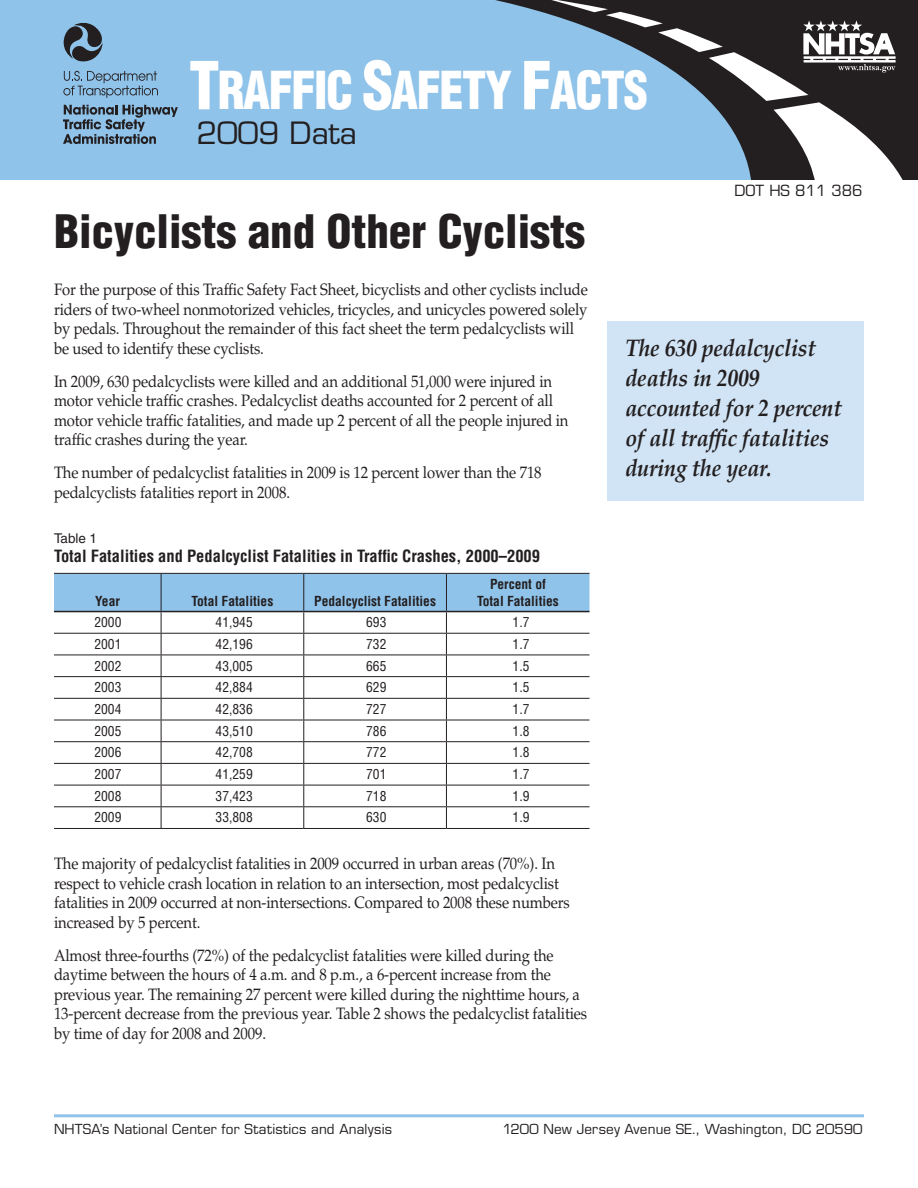
<style>
.page{position:relative;width:918px;height:1188px;background:#fff}
.page>*{position:absolute;margin:0;border:0;box-sizing:border-box;transform-origin:0 0}
.t1{font:900 condensed 51px "Helvetica LT Std";letter-spacing:-.03em;color:#fff;scale:.95 1}
.t2{font:900 condensed 45px "Helvetica LT Std";color:#231f20}
.t3{font:30px "Eurostile LT Std";color:#231f20}
.Pull_Quote{font:italic 700 24px/30px "Palatino LT Std";letter-spacing:-.01em;color:#231f20;scale:.9 1}
.Body{font:16.5px/19.5px "Palatino LT Std";letter-spacing:-.01em;color:#231f20;scale:.9 1}
.Table_Title{font:700 condensed 16.5px "Helvetica LT Std";color:#231f20}
.t4{font:15px "Eurostile LT Std";color:#231f20}
.Table_text{font:condensed 13.5px "Helvetica LT Std";color:#231f20}
.t5{font:13.5px "Eurostile LT Std";letter-spacing:.015em;color:#231f20}
.Table_Head{font:700 condensed 13.5px/16.5px "Helvetica LT Std";color:#231f20;text-align:center}
.Table_Number{font:13.5px "Helvetica LT Std";letter-spacing:-.01em;color:#231f20}
.s1{font-size:64.5px}
</style>
<div class="page">
<hr style="left:54px;top:1114px;width:810px;height:3px;background:#90c3ea">
<div style="left:0;top:0;width:918px;height:180px;background:#90c3ea"></div>
<svg style="left:495px;top:0;width:423px;height:180px"></svg>
<svg style="left:538px;top:0;width:367px;height:180px"></svg>
<svg style="left:63px;top:105px;width:115px;height:39px"></svg>
<svg style="left:63px;top:71px;width:95px;height:27px"></svg>
<svg style="left:63px;top:22px;width:40px;height:40px"></svg>
<div style="left:608px;top:321px;width:256px;height:180px;background:#d1e4f5"></div>
<svg style="left:54px;top:573px;width:536px;height:255px"></svg>
<hr style="left:54px;top:828px;width:107px;height:1px;background:#231f20">
<hr style="left:161px;top:828px;width:143px;height:1px;background:#231f20">
<hr style="left:304px;top:828px;width:142px;height:1px;background:#231f20">
<hr style="left:446px;top:828px;width:144px;height:1px;background:#231f20">
<hr style="left:54px;top:611px;width:107px;height:1px;background:#231f20">
<hr style="left:161px;top:611px;width:143px;height:1px;background:#231f20">
<hr style="left:304px;top:611px;width:142px;height:1px;background:#231f20">
<hr style="left:446px;top:611px;width:144px;height:1px;background:#231f20">
<p class="t1" style="left:189px;top:58px;width:485px"><span class="s1">T</span>RAFFIC <span class="s1">S</span>AFETY <span class="s1">F</span>ACTS</p>
<p class="t3" style="left:196px;top:115px;width:162px">2009 Data</p>
<h1 class="t2" style="left:54px;top:203px;width:533px">Bicyclists and Other Cyclists</h1>
<p class="t4" style="left:734px;top:182px;width:130px">DOT HS 811 386</p>
<p class="Body" style="left:54px;top:280px;width:595px">For the purpose of this Traffic Safety Fact Sheet, bicyclists and other cyclists include riders of two-wheel nonmotorized vehicles, tricycles, and unicycles powered solely by pedals. Throughout the remainder of this fact sheet the term pedalcyclists will be used to identify these cyclists.</p>
<p class="Body" style="left:54px;top:372px;width:573px">In 2009, 630 pedalcyclists were killed and an additional 51,000 were injured in motor vehicle traffic crashes. Pedalcyclist deaths accounted for 2 percent of all motor vehicle traffic fatalities, and made up 2 percent of all the people injured in traffic crashes during the year.</p>
<p class="Body" style="left:54px;top:463px;width:543px">The number of pedalcyclist fatalities in 2009 is 12 percent lower than the 718 pedalcyclists fatalities report in 2008.</p>
<p class="Table_Number" style="left:54px;top:530px;width:45px">Table 1</p>
<p class="Table_Title" style="left:54px;top:546px;width:488px">Total Fatalities and Pedalcyclist Fatalities in Traffic Crashes, 2000–2009</p>
<p class="Table_Head" style="left:95px;top:592px;width:26px">Year</p>
<p class="Table_Head" style="left:191px;top:592px;width:83px">Total Fatalities</p>
<p class="Table_Head" style="left:314px;top:592px;width:123px">Pedalcyclist Fatalities</p>
<p class="Table_Head" style="left:477px;top:576px;width:83px">Percent of<br>Total Fatalities</p>
<p class="Table_text" style="left:94px;top:614px;width:28px">2000</p>
<p class="Table_text" style="left:216px;top:614px;width:39px">41,945</p>
<p class="Table_text" style="left:366px;top:614px;width:22px">693</p>
<p class="Table_text" style="left:513px;top:614px;width:18px">1.7</p>
<p class="Table_text" style="left:94px;top:636px;width:28px">2001</p>
<p class="Table_text" style="left:216px;top:636px;width:39px">42,196</p>
<p class="Table_text" style="left:366px;top:636px;width:22px">732</p>
<p class="Table_text" style="left:513px;top:636px;width:18px">1.7</p>
<p class="Table_text" style="left:94px;top:657px;width:28px">2002</p>
<p class="Table_text" style="left:216px;top:657px;width:39px">43,005</p>
<p class="Table_text" style="left:366px;top:657px;width:22px">665</p>
<p class="Table_text" style="left:513px;top:657px;width:18px">1.5</p>
<p class="Table_text" style="left:94px;top:679px;width:28px">2003</p>
<p class="Table_text" style="left:216px;top:679px;width:39px">42,884</p>
<p class="Table_text" style="left:366px;top:679px;width:22px">629</p>
<p class="Table_text" style="left:513px;top:679px;width:18px">1.5</p>
<p class="Table_text" style="left:94px;top:701px;width:28px">2004</p>
<p class="Table_text" style="left:216px;top:701px;width:39px">42,836</p>
<p class="Table_text" style="left:366px;top:701px;width:22px">727</p>
<p class="Table_text" style="left:513px;top:701px;width:18px">1.7</p>
<p class="Table_text" style="left:94px;top:722px;width:28px">2005</p>
<p class="Table_text" style="left:216px;top:722px;width:39px">43,510</p>
<p class="Table_text" style="left:366px;top:722px;width:22px">786</p>
<p class="Table_text" style="left:513px;top:722px;width:18px">1.8</p>
<p class="Table_text" style="left:94px;top:744px;width:28px">2006</p>
<p class="Table_text" style="left:216px;top:744px;width:39px">42,708</p>
<p class="Table_text" style="left:366px;top:744px;width:22px">772</p>
<p class="Table_text" style="left:513px;top:744px;width:18px">1.8</p>
<p class="Table_text" style="left:94px;top:766px;width:28px">2007</p>
<p class="Table_text" style="left:216px;top:766px;width:39px">41,259</p>
<p class="Table_text" style="left:366px;top:766px;width:22px">701</p>
<p class="Table_text" style="left:513px;top:766px;width:18px">1.7</p>
<p class="Table_text" style="left:94px;top:787px;width:28px">2008</p>
<p class="Table_text" style="left:216px;top:787px;width:39px">37,423</p>
<p class="Table_text" style="left:366px;top:787px;width:22px">718</p>
<p class="Table_text" style="left:513px;top:787px;width:18px">1.9</p>
<p class="Table_text" style="left:94px;top:809px;width:28px">2009</p>
<p class="Table_text" style="left:216px;top:809px;width:39px">33,808</p>
<p class="Table_text" style="left:366px;top:809px;width:22px">630</p>
<p class="Table_text" style="left:513px;top:809px;width:18px">1.9</p>
<p class="Body" style="left:54px;top:854px;width:575px">The majority of pedalcyclist fatalities in 2009 occurred in urban areas (70%). In respect to vehicle crash location in relation to an intersection, most pedalcyclist fatalities in 2009 occurred at non-intersections. Compared to 2008 these numbers increased by 5 percent.</p>
<p class="Body" style="left:54px;top:946px;width:594px">Almost three-fourths (72%) of the pedalcyclist fatalities were killed during the daytime between the hours of 4 a.m. and 8 p.m., a 6-percent increase from the previous year. The remaining 27 percent were killed during the nighttime hours, a 13-percent decrease from the previous year. Table 2 shows the pedalcyclist fatalities by time of day for 2008 and 2009.</p>
<p class="Pull_Quote" style="left:626px;top:333px;width:242px">The 630 pedalcyclist deaths in 2009 accounted for 2 percent of all traffic fatalities during the year.</p>
<p class="t5" style="left:54px;top:1121px;width:340px">NHTSA’s National Center for Statistics and Analysis</p>
<p class="t5" style="left:502px;top:1121px;width:361px">1200 New Jersey Avenue SE., Washington, DC 20590</p>
</div>
